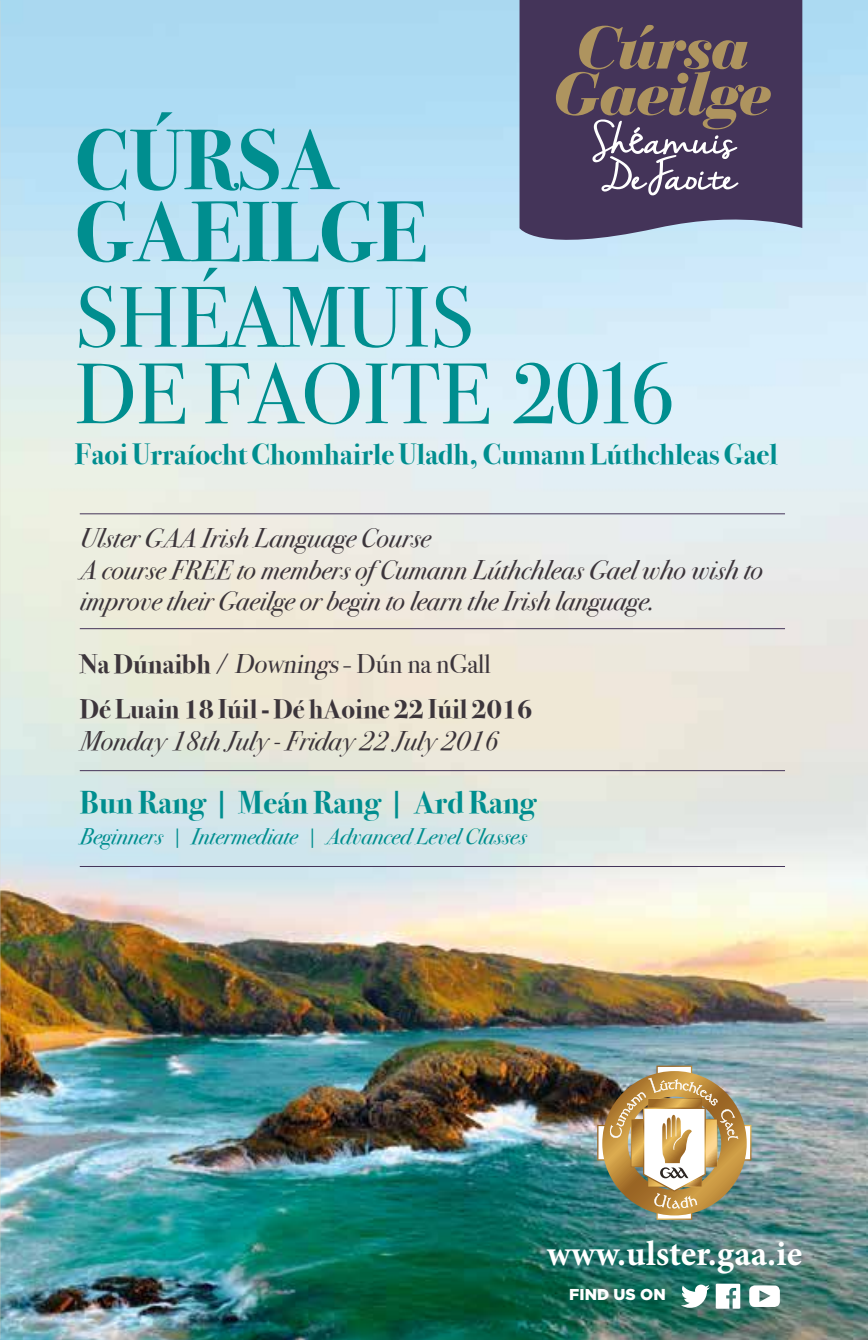
<style>
.page{position:relative;width:868px;height:1340px;background:#fff}
.page>*{position:absolute;margin:0;border:0;box-sizing:border-box;transform-origin:0 0}
.t1{font:85.95px/76.5px "Bodoni Svty Two ITCTT";color:#008e8f}
.t2{font:700 85.95px/72px "Bodoni Svty Two ITCTT";color:#008e8f}
.t3{font:700 35.32px "Minion Pro";color:#fff}
.t4{font:700 31.5px "Bodoni Svty Two ITCTT";color:#008e8f}
.t5{font:700 29.25px "Bodoni Svty Two ITCTT";color:#008e8f}
.t6{font:italic 27px/31.5px "Bodoni Svty Two ITCTT";color:#3c353b}
.t7{font:700 27px/45px "Bodoni Svty Two ITCTT";color:#3c353b}
.t8{font:italic 22.5px "Bodoni Svty Two ITCTT";color:#008e8f}
.t9{font:900 15.75px "Gotham";color:#fff}
.s1{font-weight:400}
.s2{font-weight:400;font-style:italic}
</style>
<div class="page">
<img style="left:0;top:0;width:867px;height:1339px">
<img style="left:597px;top:1065px;width:154px;height:154px">
<svg style="left:715px;top:1283px;width:25px;height:25px"></svg>
<svg style="left:680px;top:1284px;width:29px;height:23px"></svg>
<svg style="left:749px;top:1285px;width:30px;height:21px"></svg>
<hr style="left:80px;top:628px;width:704px;height:1px;background:#443459">
<hr style="left:80px;top:513px;width:704px;height:1px;background:#443459">
<hr style="left:80px;top:770px;width:704px;height:1px;background:#443459">
<hr style="left:80px;top:866px;width:704px;height:1px;background:#443459">
<svg style="left:519px;top:0;width:283px;height:254px;background:#5e5879"></svg>
<svg style="left:556px;top:25px;width:214px;height:170px;background:#625163"></svg>
<h1 class="t2" style="left:75px;top:117px;width:354px">CÚRSA<br>GAEILGE</h1>
<h1 class="t1" style="left:75px;top:270px;width:601px">SHÉAMUIS<br>DE FAOITE 2016</h1>
<p class="t5" style="left:75px;top:430px;width:704px">Faoi Urraíocht Chomhairle Uladh, Cumann Lúthchleas Gael</p>
<p class="t6" style="left:80px;top:520px;width:684px">Ulster GAA Irish Language Course<br>A course FREE to members of Cumann Lúthchleas Gael who wish to improve their Gaeilge or begin to learn the Irish language.</p>
<p class="t7" style="left:80px;top:639px;width:454px">Na Dúnaibh <span class="s1">/</span> <span class="s2">Downings</span><span class="s1">- Dún na nGall<br></span>Dé Luain 18 Iúil - Dé hAoine 22 Iúil 2016</p>
<p class="t6" style="left:80px;top:723px;width:420px">Monday 18th July - Friday 22 July 2016</p>
<p class="t4" style="left:80px;top:776px;width:457px">Bun Rang | Meán Rang | Ard Rang</p>
<p class="t8" style="left:80px;top:817px;width:448px">Beginners | Intermediate | Advanced Level Classes</p>
<h2 class="t3" style="left:546px;top:1228px;width:257px">www.ulster.gaa.ie</h2>
<p class="t9" style="left:569px;top:1284px;width:98px">FIND US ON</p>
</div>
